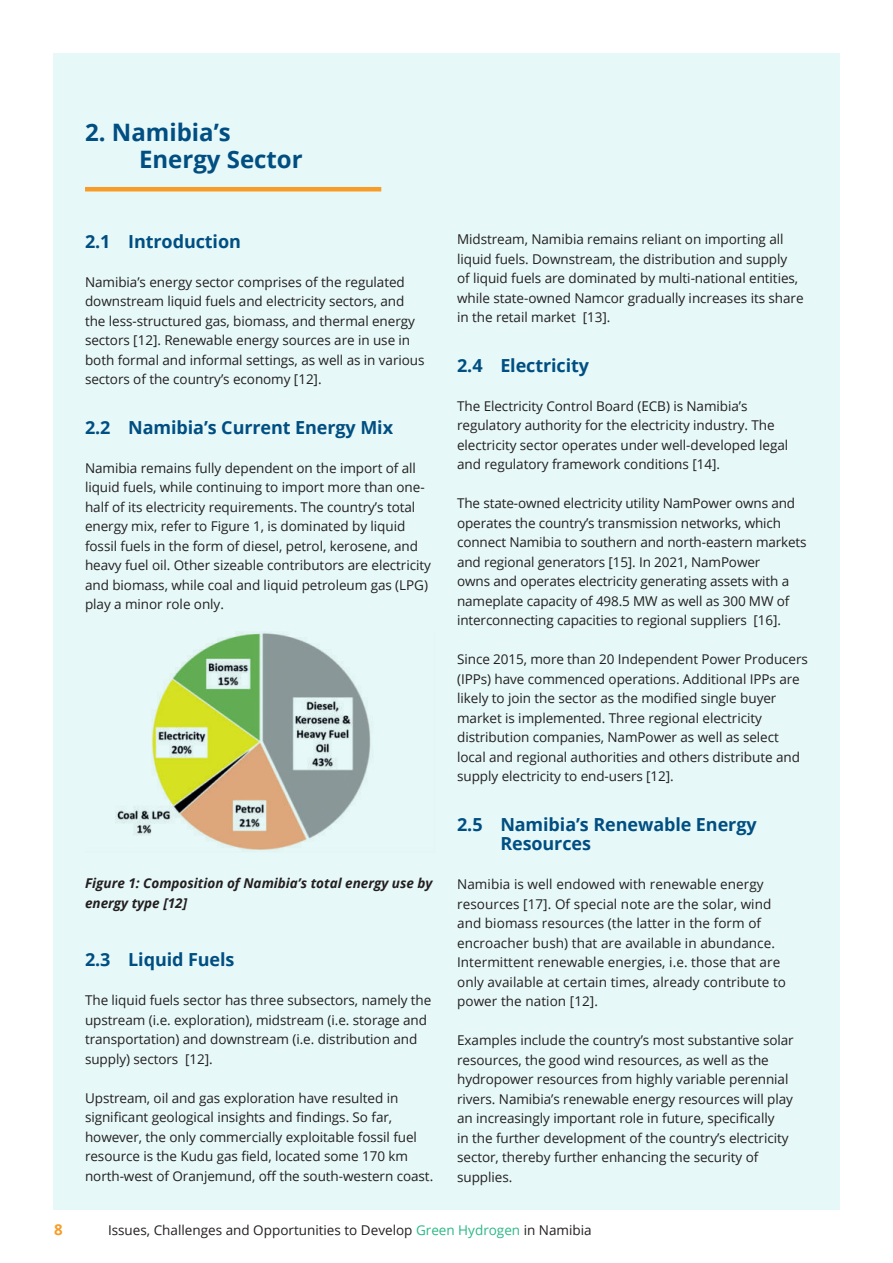
<style>
.page{position:relative;width:893px;height:1263px;background:#fff}
.page>*{position:absolute;margin:0;border:0;box-sizing:border-box;transform-origin:0 0}
.t1{font:700 24px/27px "Open Sans";color:#004e82}
.t2{font:700 18px/19.5px "Open Sans";letter-spacing:-.005em;color:#004e82}
.t3{font:700 15px "Open Sans";color:#f89c27}
.t4{font:13.5px/19.5px "Open Sans";letter-spacing:-.005em;color:#231f20}
.t5{font:italic 700 13.5px/19.5px "Open Sans";color:#231f20}
.s1{color:#2bb886}
</style>
<div class="page">
<div style="left:53px;top:53px;width:787px;height:1157px;background:#e6f8f7"></div>
<hr style="left:85px;top:187px;width:296px;height:4px;background:#f89c27">
<img style="left:115px;top:632px;width:256px;height:218px">
<h1 class="t1" style="left:139px;top:121px;width:165px;text-indent:-54px">2. Namibia’s<br>Energy Sector</h1>
<h2 class="t2" style="left:85px;top:233px;width:157px">2.1 Introduction</h2>
<p class="t4" style="left:85px;top:273px;width:341px">Namibia’s energy sector comprises of the regulated downstream liquid fuels and electricity sectors, and the less-structured gas, biomass, and thermal energy sectors [12]. Renewable energy sources are in use in both formal and informal settings, as well as in various sectors of the country’s economy [12].</p>
<h2 class="t2" style="left:85px;top:419px;width:309px">2.2 Namibia’s Current Energy Mix</h2>
<p class="t4" style="left:85px;top:459px;width:347px">Namibia remains fully dependent on the import of all liquid fuels, while continuing to import more than one&shy;half of its electricity requirements. The country’s total energy mix, refer to Figure 1, is dominated by liquid fossil fuels in the form of diesel, petrol, kerosene, and heavy fuel oil. Other sizeable contributors are electricity and biomass, while coal and liquid petroleum gas (LPG) play a minor role only.</p>
<p class="t5" style="left:85px;top:875px;width:349px">Figure 1: Composition of Namibia’s total energy use by energy type [12]</p>
<h2 class="t2" style="left:85px;top:952px;width:151px">2.3 Liquid Fuels</h2>
<p class="t4" style="left:85px;top:992px;width:348px">The liquid fuels sector has three subsectors, namely the upstream (i.e. exploration), midstream (i.e. storage and transportation) and downstream (i.e. distribution and supply) sectors [12].</p>
<p class="t4" style="left:85px;top:1089px;width:350px">Upstream, oil and gas exploration have resulted in significant geological insights and findings. So far, however, the only commercially exploitable fossil fuel resource is the Kudu gas field, located some 170 km north-west of Oranjemund, off the south-western coast.</p>
<p class="t4" style="left:457px;top:231px;width:348px">Midstream, Namibia remains reliant on importing all liquid fuels. Downstream, the distribution and supply<br>of liquid fuels are dominated by multi-national entities, while state-owned Namcor gradually increases its share in the retail market [13].</p>
<h2 class="t2" style="left:457px;top:357px;width:134px">2.4 Electricity</h2>
<p class="t4" style="left:457px;top:398px;width:333px">The Electricity Control Board (ECB) is Namibia’s regulatory authority for the electricity industry. The electricity sector operates under well-developed legal and regulatory framework conditions [14].</p>
<p class="t4" style="left:457px;top:495px;width:351px">The state-owned electricity utility NamPower owns and operates the country’s transmission networks, which connect Namibia to southern and north-eastern markets and regional generators [15]. In 2021, NamPower<br>owns and operates electricity generating assets with a nameplate capacity of 498.5 MW as well as 300 MW of interconnecting capacities to regional suppliers [16].</p>
<p class="t4" style="left:457px;top:651px;width:352px">Since 2015, more than 20 Independent Power Producers (IPPs) have commenced operations. Additional IPPs are likely to join the sector as the modified single buyer market is implemented. Three regional electricity distribution companies, NamPower as well as select local and regional authorities and others distribute and supply electricity to end-users [12].</p>
<h2 class="t2" style="left:500px;top:816px;width:258px;text-indent:-43px">2.5 Namibia’s Renewable Energy<br>Resources</h2>
<p class="t4" style="left:457px;top:876px;width:330px">Namibia is well endowed with renewable energy resources [17]. Of special note are the solar, wind and biomass resources (the latter in the form of encroacher bush) that are available in abundance.<br>Intermittent renewable energies, i.e. those that are only available at certain times, already contribute to power the nation [12].</p>
<p class="t4" style="left:457px;top:1032px;width:338px">Examples include the country’s most substantive solar resources, the good wind resources, as well as the hydropower resources from highly variable perennial rivers. Namibia’s renewable energy resources will play an increasingly important role in future, specifically<br>in the further development of the country’s electricity sector, thereby further enhancing the security of supplies.</p>
<p class="t3" style="left:54px;top:1224px;width:10px">8</p>
<p class="t4" style="left:108px;top:1221px;width:485px">Issues, Challenges and Opportunities to Develop <span class="s1">Green Hydrogen</span> in Namibia</p>
</div>
